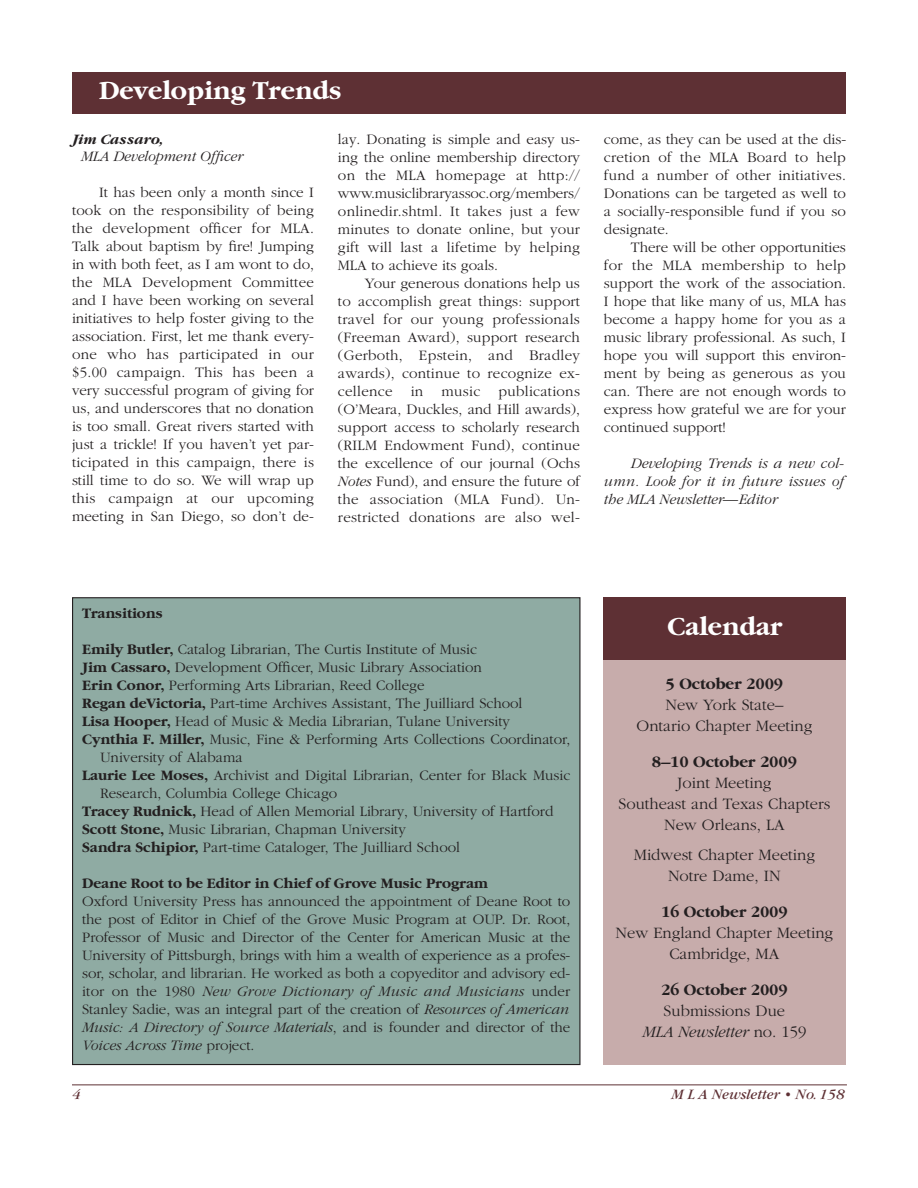
<style>
.page{position:relative;width:918px;height:1188px;background:#fff}
.page>*{position:absolute;margin:0;border:0;box-sizing:border-box;transform-origin:0 0}
.t1{font:700 27px "Garamond";color:#fff}
.t2{font:300 16.5px/21px "Garamond";color:#231f20;text-align:center}
.t3{font:700 16.5px "Garamond";color:#231f20}
.t4{font:300 15px/18px "Garamond";color:#231f20;text-align:justify}
.t5{font:italic 300 15px/18px "Garamond";color:#231f20;text-align:justify}
.t6{font:700 15px "Garamond";color:#231f20}
.t7{font:italic 15px "Garamond";color:#5e3034}
.t8{font:italic 700 15px "Garamond";color:#231f20}
.s1{font-style:italic}
.s2{font-weight:700}
</style>
<div class="page">
<div style="left:73px;top:598px;width:507px;height:467px;background:#8faba3"></div>
<hr style="left:72px;top:1084px;width:775px;height:1px;background:#5e3034">
<div style="left:72px;top:72px;width:774px;height:42px;background:#5e3034"></div>
<div style="left:603px;top:648px;width:243px;height:417px;background:#c7acab"></div>
<div style="left:604px;top:598px;width:242px;height:62px;background:#5e3034"></div>
<h1 class="t1" style="left:99px;top:80px;width:244px">Developing Trends</h1>
<p class="t8" style="left:72px;top:134px;width:93px">Jim Cassaro,</p>
<p class="t5" style="left:81px;top:148px;width:164px">MLA Development Officer</p>
<p class="t4" style="left:72px;top:184px;width:244px;text-indent:27px">It has been only a month since I took on the responsibility of being the development officer for MLA.<br>Talk about baptism by fire! Jumping in with both feet, as I am wont to do, the MLA Development Committee and I have been working on several initiatives to help foster giving to the association. First, let me thank every&shy;one who has participated in our $5.00 campaign. This has been a very successful program of giving for us, and underscores that no donation is too small. Great rivers started with just a trickle! If you haven’t yet par&shy;ticipated in this campaign, there is still time to do so. We will wrap up this campaign at our upcoming meeting in San Diego, so don’t de-</p>
<p class="t4" style="left:338px;top:132px;width:244px">lay. Donating is simple and easy us&shy;ing the online membership directory on the MLA homepage at http:// www.musiclibraryassoc.org/members/ onlinedir.shtml. It takes just a few minutes to donate online, but your gift will last a lifetime by helping MLA to achieve its goals.</p>
<p class="t4" style="left:338px;top:276px;width:244px;text-indent:27px">Your generous donations help us to accomplish great things: support travel for our young professionals (Free man Award), support research (Gerboth, Epstein, and Bradley awards), continue to recognize ex&shy;cellence in music publications (O’Meara, Duckles, and Hill awards), support access to scholarly research (RILM Endowment Fund), continue the excellence of our journal (Ochs <span class="s1">Notes</span> Fund), and ensure the future of the association (MLA Fund). Un - restricted donations are also wel-</p>
<p class="t4" style="left:604px;top:132px;width:244px">come, as they can be used at the dis&shy;cretion of the MLA Board to help fund a number of other initiatives.<br>Donations can be targeted as well to a socially-responsible fund if you so designate.</p>
<p class="t4" style="left:604px;top:240px;width:244px;text-indent:27px">There will be other opportunities for the MLA membership to help support the work of the association.<br>I hope that like many of us, MLA has become a happy home for you as a music library professional. As such, I hope you will support this environ&shy;ment by being as generous as you can. There are not enough words to express how grateful we are for your continued support!</p>
<p class="t5" style="left:604px;top:456px;width:241px;text-indent:27px">Developing Trends is a new col&shy;umn. Look for it in future issues of the MLA Newsletter—Editor</p>
<p class="t6" style="left:82px;top:607px;width:82px">Transitions</p>
<p class="t4" style="left:82px;top:641px;width:396px"><span class="s2">Emily Butler,</span> Catalog Librarian, The Curtis Institute of Music</p>
<p class="t4" style="left:82px;top:659px;width:401px"><span class="s2">Jim Cassaro,</span> Development Officer, Music Library Association</p>
<p class="t4" style="left:82px;top:677px;width:344px"><span class="s2">Erin Conor,</span> Performing Arts Librarian, Reed College</p>
<p class="t4" style="left:82px;top:695px;width:442px"><span class="s2">Regan deVictoria,</span> Part-time Archives Assistant, The Juilliard School</p>
<p class="t4" style="left:82px;top:713px;width:430px"><span class="s2">Lisa Hooper,</span> Head of Music &amp; Media Librarian, Tulane University</p>
<p class="t4" style="left:82px;top:731px;width:490px"><span class="s2">Cynthia F. Miller,</span> Music, Fine &amp; Performing Arts Collections Coordinator,</p>
<p class="t4" style="left:100px;top:749px;width:144px">University of Alabama</p>
<p class="t4" style="left:82px;top:767px;width:490px"><span class="s2">Laurie Lee Moses,</span> Archivist and Digital Librarian, Center for Black Music</p>
<p class="t4" style="left:100px;top:785px;width:239px">Research, Columbia College Chicago</p>
<p class="t4" style="left:82px;top:803px;width:473px"><span class="s2">Tracey Rudnick,</span> Head of Allen Memorial Library, University of Hartford</p>
<p class="t4" style="left:82px;top:821px;width:325px"><span class="s2">Scott Stone,</span> Music Librarian, Chapman University</p>
<p class="t4" style="left:82px;top:839px;width:379px"><span class="s2">Sandra Schipior,</span> Part-time Cataloger, The Juilliard School</p>
<p class="t6" style="left:82px;top:877px;width:407px">Deane Root to be Editor in Chief of Grove Music Program</p>
<p class="t4" style="left:82px;top:893px;width:490px">Oxford University Press has announced the appointment of Deane Root to the post of Editor in Chief of the Grove Music Program at OUP. Dr. Root, Pro fessor of Music and Director of the Center for American Music at the Uni versity of Pittsburgh, brings with him a wealth of experience as a profes&shy;sor, scholar, and librarian. He worked as both a copyeditor and advisory ed&shy;itor on the 1980 <span class="s1">New Grove Dictionary of Music and Musicians</span> under Stanley Sadie, was an integral part of the creation of <span class="s1">Resources of American Music: A Directory of Source Materials</span>, and is founder and director of the <span class="s1">Voices Across Time</span> project.</p>
<h1 class="t1" style="left:667px;top:616px;width:116px">Calendar</h1>
<p class="t3" style="left:666px;top:677px;width:119px">5 October 2009</p>
<p class="t2" style="left:636px;top:695px;width:177px">New York State–<br>Ontario Chapter Meeting</p>
<p class="t3" style="left:652px;top:755px;width:147px">8–10 October 2009</p>
<p class="t2" style="left:619px;top:773px;width:213px">Joint Meeting<br>Southeast and Texas Chapters<br>New Orleans, LA</p>
<p class="t2" style="left:634px;top:845px;width:183px">Midwest Chapter Meeting<br>Notre Dame, IN</p>
<p class="t3" style="left:661px;top:905px;width:128px">16 October 2009</p>
<p class="t2" style="left:616px;top:923px;width:219px">New England Chapter Meeting<br>Cambridge, MA</p>
<p class="t3" style="left:661px;top:983px;width:128px">26 October 2009</p>
<p class="t2" style="left:642px;top:1001px;width:165px">Submissions Due<br><span class="s1">MLA Newsletter</span> no. 159</p>
<p class="t7" style="left:72px;top:1089px;width:10px">4</p>
<p class="t7" style="left:672px;top:1089px;width:174px">M L A Newsletter • No. 158</p>
</div>
